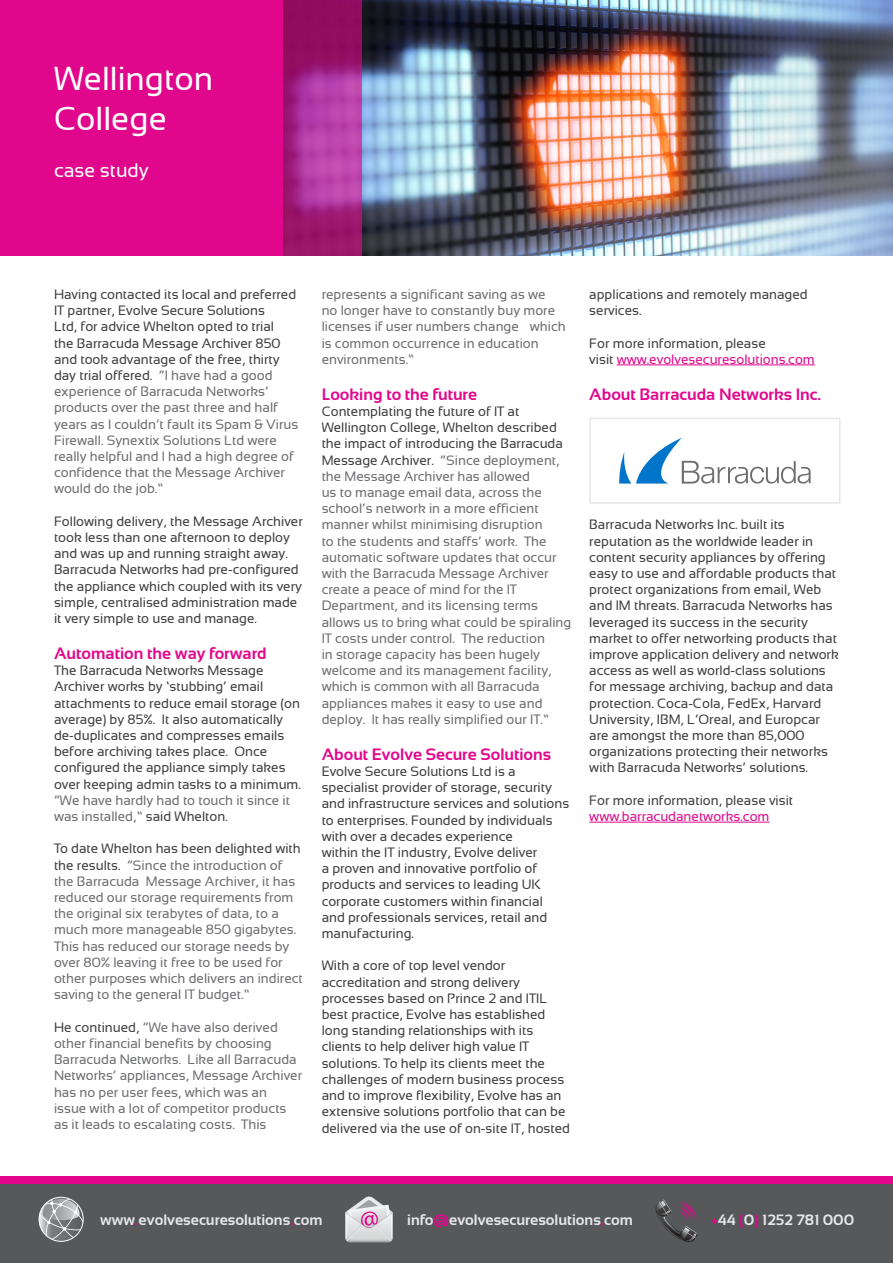
<style>
.page{position:relative;width:893px;height:1263px;background:#fff}
.page>*{position:absolute;margin:0;border:0;box-sizing:border-box;transform-origin:0 0}
.t1{font:33px "Sansation";color:#fff}
.t2{font:19.5px "Sansation";color:#fff}
.t3{font:700 16.5px "Sansation";color:#e2078c}
.t4{font:700 15px "Sansation";color:#e6e7e9}
.t5{font:13.5px/16.2px "Sansation";color:#3e3e3f}
.t6{font:13.5px/16.2px "Sansation";color:#6c6d70}
.t7{font:13.5px "Sansation";color:#e2078c}
.s1{color:#3e3e3f}
.s2{color:#6c6d70}
.s3{color:#e2078c}
</style>
<div class="page">
<img style="left:361px;top:0;width:532px;height:255px">
<div style="left:0;top:0;width:283px;height:255px;background:#e0078c"></div>
<svg style="left:283px;top:0;width:78px;height:255px;background:#a42583"></svg>
<hr style="left:617px;top:364px;width:198px;height:1px;background:#e2078c">
<hr style="left:589px;top:822px;width:180px;height:1px;background:#e2078c">
<div style="left:589px;top:418px;width:251px;height:86px;border:2px solid #e6e7e9"></div>
<svg style="left:619px;top:438px;width:192px;height:46px"></svg>
<div style="left:0;top:1183px;width:893px;height:80px;background:#57585a"></div>
<svg style="left:345px;top:1196px;width:48px;height:46px"></svg>
<div style="left:39px;top:1197px;width:44px;height:44px;border:1px solid #fff;border-radius:50%"></div>
<svg style="left:40px;top:1198px;width:43px;height:41px"></svg>
<svg style="left:655px;top:1199px;width:43px;height:43px"></svg>
<div style="left:0;top:1176px;width:893px;height:7px;background:#e2078c"></div>
<p class="t1" style="left:54px;top:61px;width:161px">Wellington</p>
<p class="t1" style="left:54px;top:100px;width:114px">College</p>
<p class="t2" style="left:54px;top:159px;width:96px">case study</p>
<p class="t6" style="left:54px;top:286px;width:246px"><span class="s1">Having contacted its local and preferred IT partner, Evolve Secure Solutions<br>Ltd, for advice Whelton opted to trial<br>the Barracuda Message Archiver 850 and took advantage of the free, thirty day trial offered.</span> “I have had a good experience of Barracuda Networks’ products over the past three and half years as I couldn’t fault its Spam &amp; Virus Firewall. Synextix Solutions Ltd were really helpful and I had a high degree of confidence that the Message Archiver would do the job.”</p>
<p class="t5" style="left:54px;top:513px;width:250px">Following delivery, the Message Archiver took less than one afternoon to deploy and was up and running straight away.<br>Barracuda Networks had pre-configured the appliance which coupled with its very simple, centralised administration made it very simple to use and manage.</p>
<p class="t3" style="left:54px;top:644px;width:214px">Automation the way forward</p>
<p class="t5" style="left:54px;top:662px;width:249px">The Barracuda Networks Message Archiver works by ‘stubbing’ email attachments to reduce email storage (on average) by 85%. It also automatically de-duplicates and compresses emails before archiving takes place. Once configured the appliance simply takes over keeping admin tasks to a minimum. <span class="s2">“We have hardly had to touch it since it was installed,”</span> said Whelton.</p>
<p class="t6" style="left:54px;top:841px;width:250px"><span class="s1">To date Whelton has been delighted with the results.</span> “Since the introduction of the Barracuda Message Archiver, it has reduced our storage requirements from the original six terabytes of data, to a much more manageable 850 gigabytes.<br>This has reduced our storage needs by over 80% leaving it free to be used for other purposes which delivers an indirect saving to the general IT budget.”</p>
<p class="t6" style="left:54px;top:1019px;width:250px"><span class="s1">He continued,</span> “We have also derived other financial benefits by choosing Barracuda Networks. Like all Barracuda Networks’ appliances, Message Archiver has no per user fees, which was an issue with a lot of competitor products as it leads to escalating costs. This</p>
<p class="t6" style="left:322px;top:286px;width:245px">represents a significant saving as we<br>no longer have to constantly buy more licenses if user numbers change – which is common occurrence in education environments.”</p>
<p class="t3" style="left:322px;top:385px;width:157px">Looking to the future</p>
<p class="t6" style="left:322px;top:403px;width:251px"><span class="s1">Contemplating the future of IT at Wellington College, Whelton described the impact of introducing the Barracuda Message Archiver.</span> “Since deployment, the Message Archiver has allowed<br>us to manage email data, across the school’s network in a more efficient manner whilst minimising disruption<br>to the students and staffs’ work. The automatic software updates that occur with the Barracuda Message Archiver create a peace of mind for the IT Department, and its licensing terms allows us to bring what could be spiraling IT costs under control. The reduction<br>in storage capacity has been hugely welcome and its management facility, which is common with all Barracuda appliances makes it easy to use and deploy. It has really simplified our IT.”</p>
<p class="t3" style="left:322px;top:745px;width:231px">About Evolve Secure Solutions</p>
<p class="t5" style="left:322px;top:763px;width:249px">Evolve Secure Solutions Ltd is a specialist provider of storage, security and infrastructure services and solutions to enterprises. Founded by individuals with over a decades experience<br>within the IT industry, Evolve deliver<br>a proven and innovative portfolio of products and services to leading UK corporate customers within financial and professionals services, retail and manufacturing.</p>
<p class="t5" style="left:322px;top:958px;width:250px">With a core of top level vendor accreditation and strong delivery processes based on Prince 2 and ITIL best practice, Evolve has established long standing relationships with its clients to help deliver high value IT solutions. To help its clients meet the challenges of modern business process and to improve flexibility, Evolve has an extensive solutions portfolio that can be delivered via the use of on-site IT, hosted</p>
<p class="t5" style="left:589px;top:286px;width:220px">applications and remotely managed services.</p>
<p class="t5" style="left:589px;top:335px;width:178px">For more information, please</p>
<p class="t7" style="left:589px;top:352px;width:227px"><span class="s1">visit</span> www.evolvesecuresolutions.com</p>
<p class="t3" style="left:589px;top:385px;width:233px">About Barracuda Networks Inc.</p>
<p class="t5" style="left:589px;top:517px;width:251px">Barracuda Networks Inc. built its reputation as the worldwide leader in content security appliances by offering easy to use and affordable products that protect organizations from email, Web and IM threats. Barracuda Networks has leveraged its success in the security market to offer networking products that improve application delivery and network access as well as world-class solutions for message archiving, backup and data protection. Coca-Cola, FedEx, Harvard University, IBM, L’Oreal, and Europcar are amongst the more than 85,000 organizations protecting their networks with Barracuda Networks’ solutions.</p>
<p class="t5" style="left:589px;top:792px;width:205px">For more information, please visit</p>
<p class="t7" style="left:589px;top:809px;width:182px">www.barracudanetworks.com</p>
<p class="t4" style="left:100px;top:1211px;width:224px">www<span class="s3">.</span>evolvesecuresolutions<span class="s3">.</span>com</p>
<p class="t4" style="left:407px;top:1211px;width:227px">info<span class="s3">@</span>evolvesecuresolutions<span class="s3">.</span>com</p>
<p class="t4" style="left:711px;top:1211px;width:145px"><span class="s3">+</span>44 <span class="s3">(</span>0<span class="s3">)</span> 1252 781 000</p>
</div>
